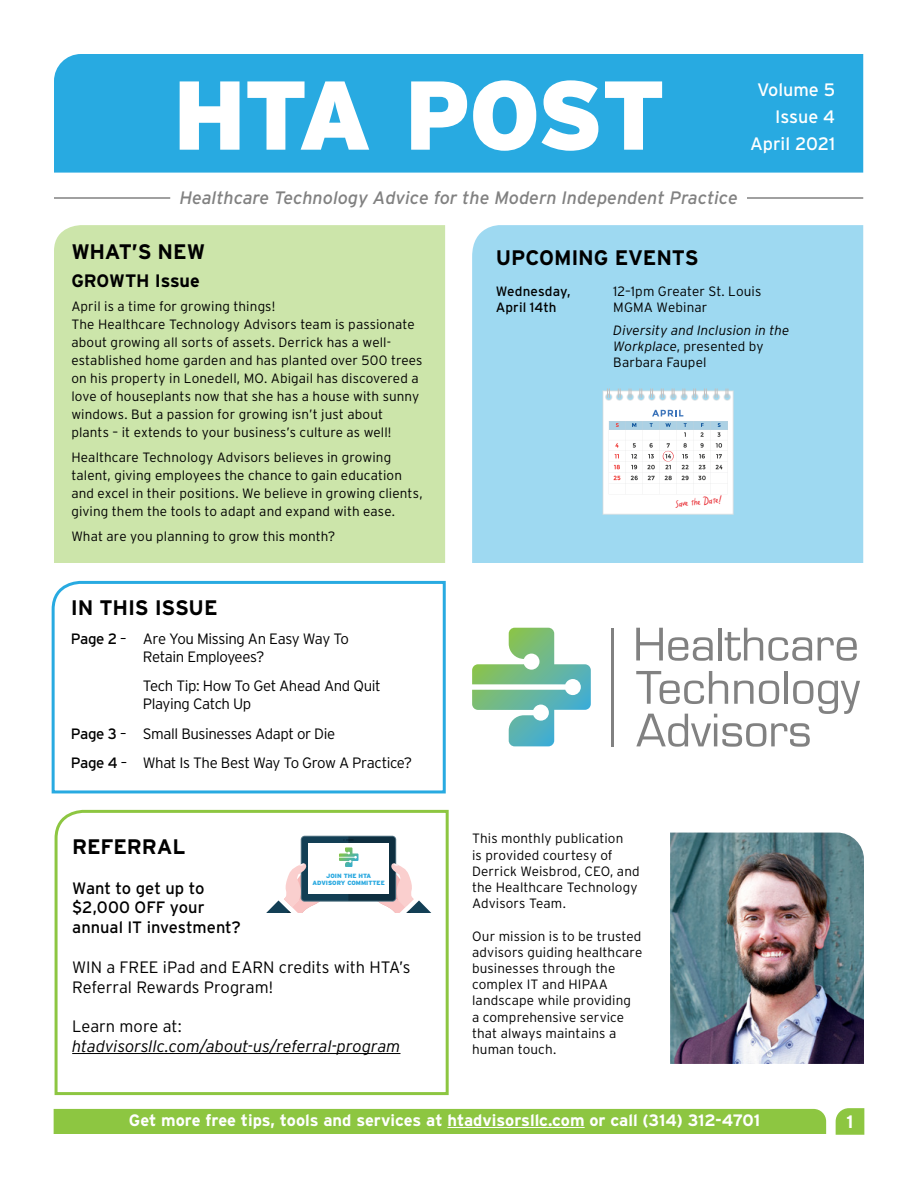
<style>
.page{position:relative;width:918px;height:1188px;background:#fff}
.page>*{position:absolute;margin:0;border:0;box-sizing:border-box;transform-origin:0 0}
.t1{font:900 97.5px "Interstate";letter-spacing:-.03em;color:#fff}
.t2{font:700 21px "Interstate";letter-spacing:-.01em;color:#000}
.t3{font:italic 18px "Interstate";color:#818181}
.t4{font:18px/27px "Interstate";color:#fff;text-align:right}
.t5{font:700 18px "Interstate";letter-spacing:-.01em;color:#000}
.t6{font:700 18px "Interstate";color:#fff}
.t7{font:700 16.5px "Interstate";color:#fff}
.t8{font:300 16.5px/19.8px "Interstate";color:#000}
.t9{font:16.5px/19.8px "Interstate";color:#000}
.t10{font:italic 300 16.5px "Interstate";letter-spacing:-.005em;color:#000}
.t11{font:300 15px/18px "Interstate";letter-spacing:-.03em;color:#000}
.t12{font:300 13.5px/16.2px "Interstate";letter-spacing:.01em;color:#000}
.t13{font:italic 300 13.5px/16.2px "Interstate";letter-spacing:.005em;color:#000}
.t14{font:13.5px/16.2px "Interstate";letter-spacing:.005em;color:#000}
.t15{font:10.8px "Holiday";color:#e7262d}
.t16{font:900 6.15px/7.4px "Interstate";color:#2aa9e0;text-align:center}
.s1{font-weight:400}
.s2{font-style:normal}
</style>
<div class="page">
<div style="left:54px;top:1109px;width:772px;height:25px;background:#8dc641"></div>
<svg style="left:836px;top:1108px;width:28px;height:27px"></svg>
<hr style="left:447px;top:1127px;width:138px;height:1px;background:#fff">
<svg style="left:51px;top:580px;width:395px;height:214px"></svg>
<div style="left:54px;top:54px;width:809px;height:119px;background:#28aae1"></div>
<svg style="left:636px;top:628px;width:77px;height:33px"></svg>
<hr style="left:719px;top:628px;width:3px;height:32px;background:#818181">
<svg style="left:725px;top:628px;width:87px;height:33px"></svg>
<svg style="left:818px;top:637px;width:39px;height:24px"></svg>
<svg style="left:636px;top:671px;width:224px;height:76px"></svg>
<svg style="left:472px;top:628px;width:119px;height:118px"></svg>
<hr style="left:612px;top:628px;width:2px;height:118px;background:#818181">
<hr style="left:54px;top:197px;width:116px;height:2px;background:#818181">
<hr style="left:747px;top:197px;width:116px;height:2px;background:#818181">
<img style="left:670px;top:833px;width:194px;height:231px">
<svg style="left:54px;top:809px;width:395px;height:287px"></svg>
<hr style="left:72px;top:1053px;width:328px;height:1px;background:#000">
<div style="left:302px;top:837px;width:93px;height:64px;background:#133f55;border-radius:3px"></div>
<div style="left:308px;top:843px;width:81px;height:51px;background:#fff"></div>
<svg style="left:264px;top:862px;width:68px;height:50px"></svg>
<svg style="left:339px;top:837px;width:101px;height:75px"></svg>
<div style="left:54px;top:225px;width:391px;height:338px;background:#cce5aa"></div>
<div style="left:472px;top:225px;width:391px;height:338px;background:#9ed9f1"></div>
<svg style="left:602px;top:388px;width:132px;height:127px"></svg>
<h1 class="t1" style="left:173px;top:60px;width:495px">HTA POST</h1>
<h3 class="t4" style="left:750px;top:76px;width:87px">Volume 5<br>Issue 4<br>April 2021</h3>
<h3 class="t3" style="left:179px;top:188px;width:560px">Healthcare Technology Advice for the Modern Independent Practice</h3>
<h2 class="t2" style="left:71px;top:240px;width:135px">WHAT’S NEW</h2>
<h3 class="t5" style="left:71px;top:270px;width:130px">GROWTH Issue</h3>
<p class="t12" style="left:71px;top:298px;width:353px;line-height:18px">April is a time for growing things!<br>The Healthcare Technology Advisors team is passionate about growing all sorts of assets. Derrick has a well&shy;established home garden and has planted over 500 trees on his property in Lonedell, MO. Abigail has discovered a love of houseplants now that she has a house with sunny windows. But a passion for growing isn’t just about plants – it extends to your business’s culture as well!</p>
<p class="t12" style="left:71px;top:448px;width:353px;line-height:18px">Healthcare Technology Advisors believes in growing talent, giving employees the chance to gain education and excel in their positions. We believe in growing clients, giving them the tools to adapt and expand with ease.</p>
<p class="t12" style="left:71px;top:528px;width:266px">What are you planning to grow this month?</p>
<h2 class="t2" style="left:71px;top:596px;width:148px">IN THIS ISSUE</h2>
<p class="t11" style="left:143px;top:630px;width:208px;text-indent:-72px"><span class="s1">Page 2</span> – Are You Missing An Easy Way To<br>Retain Employees?</p>
<p class="t11" style="left:143px;top:677px;width:239px">Tech Tip: How To Get Ahead And Quit<br>Playing Catch Up</p>
<p class="t11" style="left:71px;top:719px;width:343px;line-height:29.2px"><span class="s1">Page 3</span> – Small Businesses Adapt or Die<br><span class="s1">Page 4</span> – What Is The Best Way To Grow A Practice?</p>
<h2 class="t2" style="left:72px;top:835px;width:115px">REFERRAL</h2>
<p class="t9" style="left:72px;top:878px;width:170px">Want to get up to $2,000 OFF your annual IT investment?</p>
<p class="t8" style="left:72px;top:957px;width:340px">WIN a FREE iPad and EARN credits with HTA’s<br>Referral Rewards Program!</p>
<p class="t8" style="left:72px;top:1016px;width:111px">Learn more at:</p>
<p class="t10" style="left:72px;top:1037px;width:330px">htadvisorsllc.com/about-us/referral-program</p>
<p class="t16" style="left:313px;top:872px;width:74px">JOIN THE HTA<br>ADVISORY COMMITTEE</p>
<h2 class="t2" style="left:496px;top:246px;width:204px">UPCOMING EVENTS</h2>
<p class="t14" style="left:496px;top:283px;width:76px">Wednesday,<br>April 14th</p>
<p class="t12" style="left:613px;top:283px;width:150px">12–1pm Greater St. Louis<br>MGMA Webinar</p>
<p class="t13" style="left:613px;top:322px;width:178px">Diversity and Inclusion in the<br>Workplace<span class="s2">, presented by<br>Barbara Faupel</span></p>
<p class="t15" style="left:676px;top:498px;width:47px;rotate:-5deg">Save the Date!</p>
<p class="t12" style="left:472px;top:830px;width:169px">This monthly publication<br>is provided courtesy of<br>Derrick Weisbrod, CEO, and the Healthcare Technology<br>Advisors Team.</p>
<p class="t12" style="left:472px;top:928px;width:172px">Our mission is to be trusted advisors guiding healthcare businesses through the complex IT and HIPAA landscape while providing<br>a comprehensive service that always maintains a human touch.</p>
<p class="t7" style="left:129px;top:1111px;width:633px">Get more free tips, tools and services at htadvisorsllc.com or call (314) 312-4701</p>
<h3 class="t6" style="left:847px;top:1112px;width:8px">1</h3>
</div>
